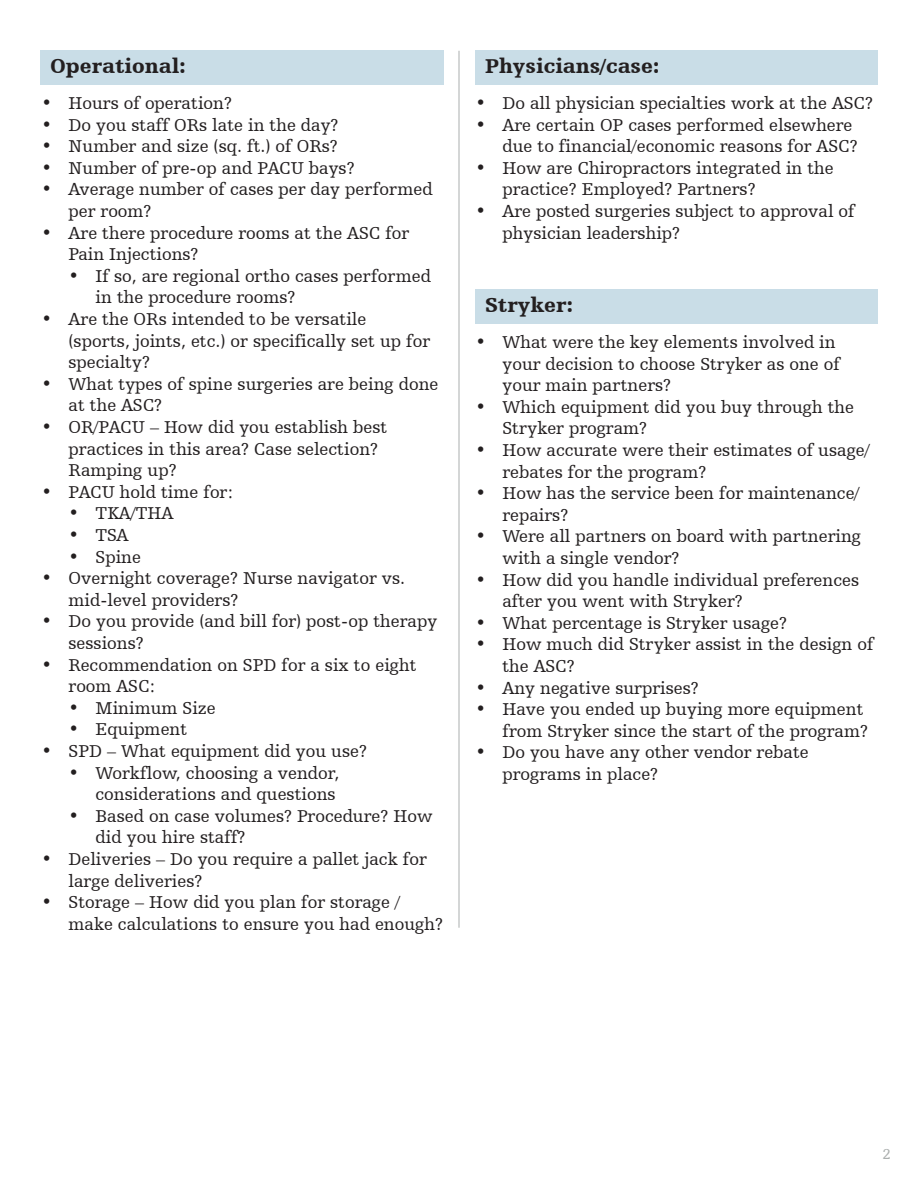
<style>
.page{position:relative;width:918px;height:1188px;background:#fff}
.page>*{position:absolute;margin:0;border:0;box-sizing:border-box;transform-origin:0 0}
.t1{font:900 21px "Humanist Slabserif 712 BT";color:#231f20}
.t2{font:18px/21.6px "Humanist Slabserif 712 BT";color:#231f20}
.t3{font:15px "Humanist Slabserif 712 BT";color:#abafae}
</style>
<div class="page">
<div style="left:40px;top:51px;width:404px;height:34px;background:#c9dde7"></div>
<div style="left:475px;top:290px;width:403px;height:34px;background:#c9dde7"></div>
<div style="left:475px;top:51px;width:403px;height:34px;background:#c9dde7"></div>
<hr style="left:459px;top:51px;width:1px;height:877px;background:#abafae">
<p class="t1" style="left:50px;top:53px;width:138px">Operational:</p>
<p class="t2" style="left:42px;top:92px;width:192px">• Hours of operation?</p>
<p class="t2" style="left:42px;top:114px;width:299px">• Do you staff ORs late in the day?</p>
<p class="t2" style="left:42px;top:135px;width:298px">• Number and size (sq. ft.) of ORs?</p>
<p class="t2" style="left:42px;top:157px;width:315px">• Number of pre-op and PACU bays?</p>
<p class="t2" style="left:69px;top:178px;width:366px;text-indent:-27px">• Average number of cases per day performed per room?</p>
<p class="t2" style="left:69px;top:222px;width:342px;text-indent:-27px">• Are there procedure rooms at the ASC for<br>Pain Injections?</p>
<p class="t2" style="left:96px;top:265px;width:337px;text-indent:-27px">• If so, are regional ortho cases performed in the procedure rooms?</p>
<p class="t2" style="left:69px;top:308px;width:363px;text-indent:-27px">• Are the ORs intended to be versatile (sports, joints, etc.) or specifically set up for specialty?</p>
<p class="t2" style="left:69px;top:373px;width:371px;text-indent:-27px">• What types of spine surgeries are being done at the ASC?</p>
<p class="t2" style="left:69px;top:416px;width:320px;text-indent:-27px">• OR/PACU – How did you establish best practices in this area? Case selection?<br>Ramping up?</p>
<p class="t2" style="left:42px;top:481px;width:193px">• PACU hold time for:</p>
<p class="t2" style="left:69px;top:502px;width:106px">• TKA/THA</p>
<p class="t2" style="left:69px;top:524px;width:61px">• TSA</p>
<p class="t2" style="left:69px;top:546px;width:74px">• Spine</p>
<p class="t2" style="left:69px;top:567px;width:338px;text-indent:-27px">• Overnight coverage? Nurse navigator vs. mid-level providers?</p>
<p class="t2" style="left:69px;top:610px;width:370px;text-indent:-27px">• Do you provide (and bill for) post-op therapy sessions?</p>
<p class="t2" style="left:69px;top:654px;width:350px;text-indent:-27px">• Recommendation on SPD for a six to eight room ASC:</p>
<p class="t2" style="left:69px;top:697px;width:149px">• Minimum Size</p>
<p class="t2" style="left:69px;top:718px;width:120px">• Equipment</p>
<p class="t2" style="left:42px;top:740px;width:327px">• SPD – What equipment did you use?</p>
<p class="t2" style="left:69px;top:762px;width:272px;text-align:right">• Workflow, choosing a vendor, considerations and questions</p>
<p class="t2" style="left:96px;top:805px;width:339px;text-indent:-27px">• Based on case volumes? Procedure? How did you hire staff?</p>
<p class="t2" style="left:69px;top:848px;width:360px;text-indent:-27px">• Deliveries – Do you require a pallet jack for large deliveries?</p>
<p class="t2" style="left:69px;top:891px;width:376px;text-indent:-27px">• Storage – How did you plan for storage / make calculations to ensure you had enough?</p>
<p class="t1" style="left:485px;top:53px;width:176px">Physicians/case:</p>
<p class="t2" style="left:475px;top:92px;width:399px">• Do all physician specialties work at the ASC?</p>
<p class="t2" style="left:475px;top:114px;width:384px;text-align:right">• Are certain OP cases performed elsewhere due to financial/economic reasons for ASC?</p>
<p class="t2" style="left:502px;top:157px;width:333px;text-indent:-27px">• How are Chiropractors integrated in the practice? Employed? Partners?</p>
<p class="t2" style="left:502px;top:200px;width:354px;text-indent:-27px">• Are posted surgeries subject to approval of physician leadership?</p>
<p class="t1" style="left:485px;top:292px;width:90px">Stryker:</p>
<p class="t2" style="left:502px;top:331px;width:339px;text-indent:-27px">• What were the key elements involved in your decision to choose Stryker as one of your main partners?</p>
<p class="t2" style="left:502px;top:396px;width:353px;text-indent:-27px">• Which equipment did you buy through the<br>Stryker program?</p>
<p class="t2" style="left:502px;top:439px;width:369px;text-indent:-27px">• How accurate were their estimates of usage/ rebates for the program?</p>
<p class="t2" style="left:502px;top:482px;width:359px;text-indent:-27px">• How has the service been for maintenance/ repairs?</p>
<p class="t2" style="left:502px;top:525px;width:360px;text-indent:-27px">• Were all partners on board with partnering with a single vendor?</p>
<p class="t2" style="left:502px;top:569px;width:358px;text-indent:-27px">• How did you handle individual preferences after you went with Stryker?</p>
<p class="t2" style="left:475px;top:612px;width:313px">• What percentage is Stryker usage?</p>
<p class="t2" style="left:502px;top:633px;width:373px;text-indent:-27px">• How much did Stryker assist in the design of the ASC?</p>
<p class="t2" style="left:475px;top:677px;width:225px">• Any negative surprises?</p>
<p class="t2" style="left:475px;top:698px;width:394px;text-align:right">• Have you ended up buying more equipment from Stryker since the start of the program?</p>
<p class="t2" style="left:502px;top:741px;width:308px;text-indent:-27px">• Do you have any other vendor rebate programs in place?</p>
<p class="t3" style="left:883px;top:1145px;width:10px">2</p>
</div>
